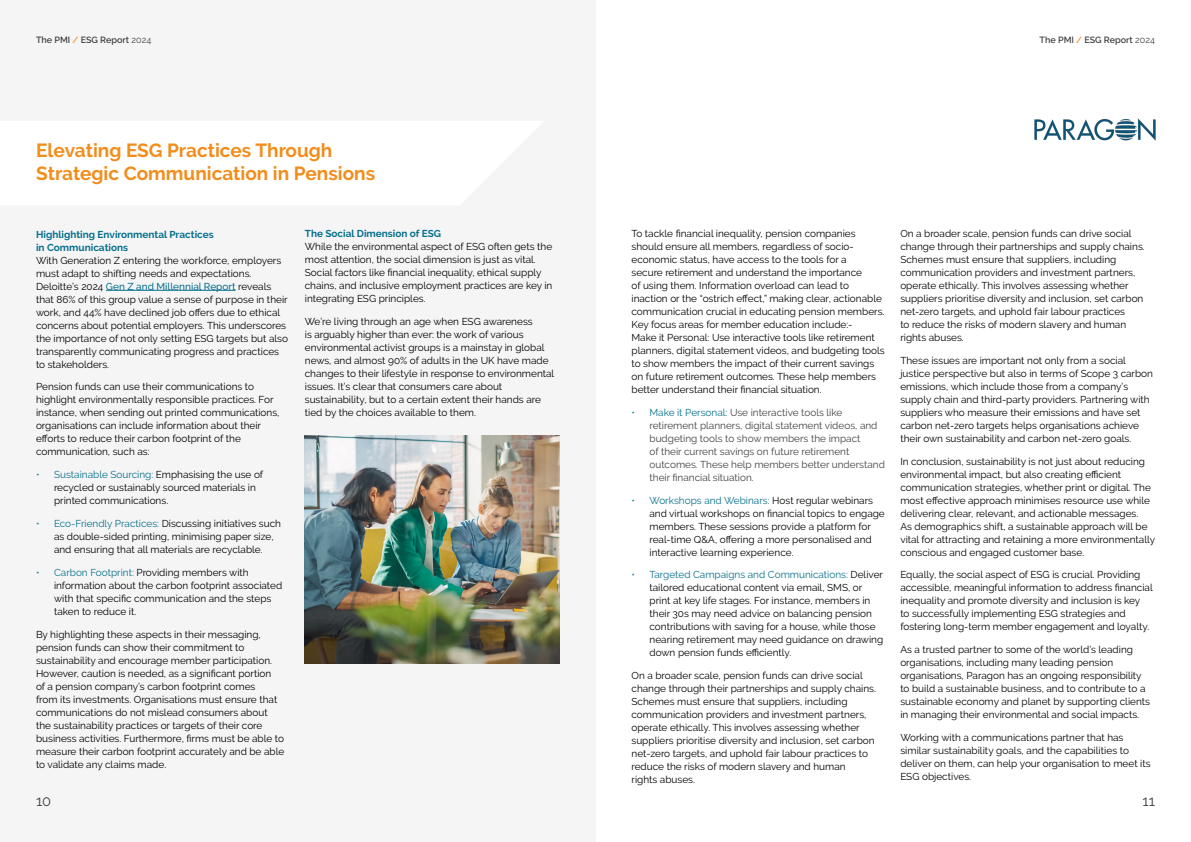
<style>
.page{position:relative;width:1191px;height:842px;background:#fff}
.page>*{position:absolute;margin:0;border:0;box-sizing:border-box;transform-origin:0 0}
.t1{font:700 19px/23px "Raleway";color:#f28d1c}
.t2{font:14.7px "Raleway";color:#424241}
.t3{font:10px/13px "Raleway";color:#000}
.t4{font:10px/13px "Raleway";color:#424241}
.t5{font:700 10px/13px "Raleway";color:#07708c}
.t6{font:600 9px "Raleway";color:#424241}
.s1{color:#f28d1c}
.s2{font-weight:400}
.s3{font-weight:500;color:#07708c}
.s4{color:#098e9f}
.s5{color:#07708c}
</style>
<div class="page">
<div style="left:0;top:0;width:595px;height:842px;background:#f6f5f6"></div>
<img style="left:1034px;top:118px;width:122px;height:23px">
<hr style="left:106px;top:290px;width:130px;height:1px;background:#07708c">
<img style="left:305px;top:435px;width:254px;height:229px">
<p class="t6" style="left:36px;top:35px;width:117px">The PMI <span class="s1">/</span> ESG Report <span class="s2">2024</span></p>
<p class="t6" style="left:1039px;top:35px;width:117px">The PMI <span class="s1">/</span> ESG Report <span class="s2">2024</span></p>
<h1 class="t1" style="left:36px;top:139px;width:340px">Elevating ESG Practices Through<br>Strategic Communication in Pensions</h1>
<p class="t5" style="left:36px;top:228px;width:179px">Highlighting Environmental Practices in Communications</p>
<p class="t3" style="left:36px;top:253px;width:253px">With Generation Z entering the workforce, employers must adapt to shifting needs and expectations.<br>Deloitte’s 2024 <span class="s3">Gen Z and Millennial Report</span> reveals that 86% of this group value a sense of purpose in their work, and 44% have declined job offers due to ethical concerns about potential employers. This underscores the importance of not only setting ESG targets but also transparently communicating progress and practices to stakeholders.</p>
<p class="t3" style="left:36px;top:380px;width:245px">Pension funds can use their communications to highlight environmentally responsible practices. For instance, when sending out printed communications, organisations can include information about their efforts to reduce their carbon footprint of the communication, such as:</p>
<p class="t3" style="left:54px;top:468px;width:211px;text-indent:-18px"><span class="s4">•</span> <span class="s5">Sustainable Sourcing:</span> Emphasising the use of recycled or sustainably sourced materials in printed communications.</p>
<p class="t3" style="left:54px;top:517px;width:228px;text-indent:-18px"><span class="s4">•</span> <span class="s5">Eco-Friendly Practices:</span> Discussing initiatives such as double-sided printing, minimising paper size, and ensuring that all materials are recyclable.</p>
<p class="t3" style="left:54px;top:566px;width:230px;text-indent:-18px"><span class="s4">•</span> <span class="s5">Carbon Footprint:</span> Providing members with information about the carbon footprint associated with that specific communication and the steps taken to reduce it.</p>
<p class="t3" style="left:36px;top:628px;width:250px">By highlighting these aspects in their messaging, pension funds can show their commitment to sustainability and encourage member participation.<br>However, caution is needed, as a significant portion<br>of a pension company’s carbon footprint comes<br>from its investments. Organisations must ensure that communications do not mislead consumers about the sustainability practices or targets of their core business activities. Furthermore, firms must be able to measure their carbon footprint accurately and be able to validate any claims made.</p>
<p class="t5" style="left:305px;top:227px;width:138px">The Social Dimension of ESG</p>
<p class="t3" style="left:305px;top:240px;width:249px">While the environmental aspect of ESG often gets the most attention, the social dimension is just as vital.<br>Social factors like financial inequality, ethical supply chains, and inclusive employment practices are key in integrating ESG principles.</p>
<p class="t3" style="left:305px;top:315px;width:251px">We’re living through an age when ESG awareness<br>is arguably higher than ever: the work of various environmental activist groups is a mainstay in global news, and almost 90% of adults in the UK have made changes to their lifestyle in response to environmental issues. It’s clear that consumers care about sustainability, but to a certain extent their hands are tied by the choices available to them.</p>
<p class="t3" style="left:631px;top:227px;width:255px">To tackle financial inequality, pension companies should ensure all members, regardless of socio&shy;economic status, have access to the tools for a<br>secure retirement and understand the importance<br>of using them. Information overload can lead to inaction or the “ostrich effect,” making clear, actionable communication crucial in educating pension members.<br>Key focus areas for member education include:-<br>Make it Personal: Use interactive tools like retirement planners, digital statement videos, and budgeting tools to show members the impact of their current savings on future retirement outcomes. These help members better understand their financial situation.</p>
<p class="t4" style="left:649px;top:406px;width:237px;text-indent:-18px"><span class="s4">•</span> <span class="s5">Make it Personal:</span> Use interactive tools like retirement planners, digital statement videos, and budgeting tools to show members the impact<br>of their current savings on future retirement outcomes. These help members better understand their financial situation.</p>
<p class="t3" style="left:649px;top:493px;width:237px;text-indent:-18px"><span class="s4">•</span> <span class="s5">Workshops and Webinars:</span> Host regular webinars and virtual workshops on financial topics to engage members. These sessions provide a platform for real-time Q&amp;A, offering a more personalised and interactive learning experience.</p>
<p class="t3" style="left:649px;top:568px;width:235px;text-indent:-18px"><span class="s4">•</span> <span class="s5">Targeted Campaigns and Communications:</span> Deliver tailored educational content via email, SMS, or print at key life stages. For instance, members in their 30s may need advice on balancing pension contributions with saving for a house, while those nearing retirement may need guidance on drawing down pension funds efficiently.</p>
<p class="t3" style="left:631px;top:669px;width:246px">On a broader scale, pension funds can drive social change through their partnerships and supply chains.<br>Schemes must ensure that suppliers, including communication providers and investment partners, operate ethically. This involves assessing whether suppliers prioritise diversity and inclusion, set carbon net-zero targets, and uphold fair labour practices to reduce the risks of modern slavery and human<br>rights abuses.</p>
<p class="t3" style="left:900px;top:227px;width:246px">On a broader scale, pension funds can drive social change through their partnerships and supply chains.<br>Schemes must ensure that suppliers, including communication providers and investment partners, operate ethically. This involves assessing whether suppliers prioritise diversity and inclusion, set carbon net-zero targets, and uphold fair labour practices<br>to reduce the risks of modern slavery and human rights abuses.</p>
<p class="t3" style="left:900px;top:354px;width:254px">These issues are important not only from a social justice perspective but also in terms of Scope 3 carbon emissions, which include those from a company’s supply chain and third-party providers. Partnering with suppliers who measure their emissions and have set carbon net-zero targets helps organisations achieve their own sustainability and carbon net-zero goals.</p>
<p class="t3" style="left:900px;top:454px;width:256px">In conclusion, sustainability is not just about reducing environmental impact, but also creating efficient communication strategies, whether print or digital. The most effective approach minimises resource use while delivering clear, relevant, and actionable messages.<br>As demographics shift, a sustainable approach will be vital for attracting and retaining a more environmentally conscious and engaged customer base.</p>
<p class="t3" style="left:900px;top:568px;width:254px">Equally, the social aspect of ESG is crucial. Providing accessible, meaningful information to address financial inequality and promote diversity and inclusion is key<br>to successfully implementing ESG strategies and fostering long-term member engagement and loyalty.</p>
<p class="t3" style="left:900px;top:643px;width:251px">As a trusted partner to some of the world’s leading organisations, including many leading pension organisations, Paragon has an ongoing responsibility to build a sustainable business, and to contribute to a sustainable economy and planet by supporting clients in managing their environmental and social impacts.</p>
<p class="t3" style="left:900px;top:731px;width:252px">Working with a communications partner that has similar sustainability goals, and the capabilities to deliver on them, can help your organisation to meet its ESG objectives.</p>
<h2 class="t2" style="left:36px;top:792px;width:17px">10</h2>
<h2 class="t2" style="left:1142px;top:792px;width:14px">11</h2>
</div>
